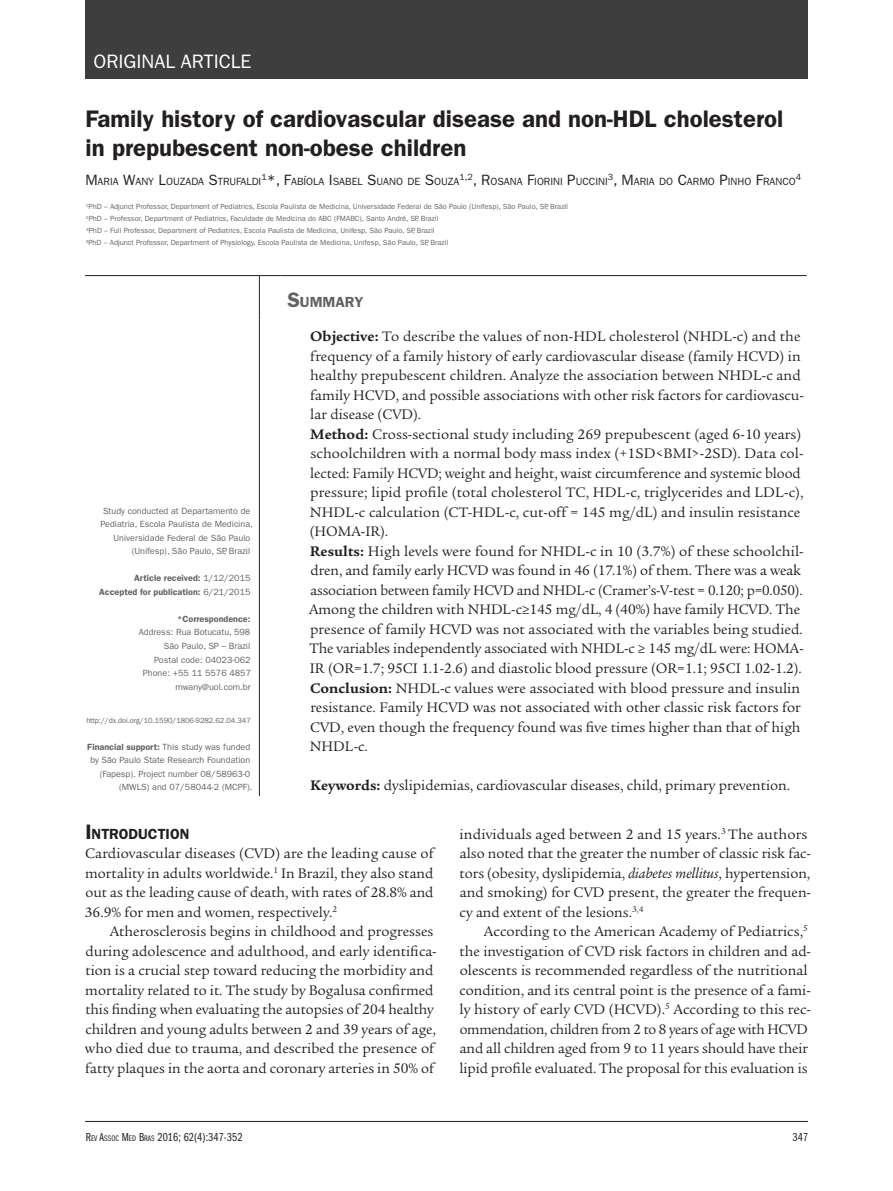
<style>
.page{position:relative;width:893px;height:1191px;background:#fff}
.page>*{position:absolute;margin:0;border:0;box-sizing:border-box;transform-origin:0 0}
.Seção_tit{font:600 24px/29.2px "ITC Franklin Gothic Std";color:#231f20}
.Seção{font:19.5px "ITC Franklin Gothic Std";color:#fff}
.Texto_s_recuo{font:15px/19.5px "Legacy Serif Std";color:#231f20}
.Texto_c__recuo{font:15px/19.5px "Legacy Serif Std";color:#231f20}
.Tit1{font:600 14.7px "ITC Franklin Gothic Std";color:#231f20}
.t1{font:600 14.7px "ITC Franklin Gothic Std";color:#636366}
.Cabeço_rodapé{font:12px "ITC Franklin Gothic Std Bk Cp";letter-spacing:.01em;color:#231f20}
.Seção_créditos{font:10.5px "ITC Franklin Gothic Std";color:#231f20}
.t2{font:9px/13.5px "ITC Franklin Gothic Std";color:#636366;text-align:right}
.t3{font:600 9px "ITC Franklin Gothic Std";color:#636366}
.Seção_créditos-2{font:9px "ITC Franklin Gothic Std";color:#231f20}
.Seção_titulação{font:7.5px "ITC Franklin Gothic Std";color:#636366}
.DOI{font:7.5px "ITC Franklin Gothic Std";letter-spacing:-.01em;color:#636366}
.s1{font-size:15px}
.s2{font-weight:400}
.s3{font-weight:600}
.s4{font-size:21px}
.s5{font-weight:700}
.s6{font-style:italic}
.s7{font-size:8.4px}
</style>
<div class="page">
<hr style="left:85px;top:78px;width:723px;height:1px;background:#231f20">
<hr style="left:85px;top:1121px;width:723px;height:1px;background:#231f20">
<div style="left:85px;top:0;width:723px;height:78px;background:#3e3e3f"></div>
<hr style="left:259px;top:276px;width:1px;height:39px;background:#231f20">
<hr style="left:259px;top:320px;width:1px;height:476px;background:#231f20">
<hr style="left:85px;top:275px;width:174px;height:1px;background:#231f20">
<svg style="left:259px;top:275px;width:45px;height:1px"></svg>
<hr style="left:304px;top:275px;width:503px;height:1px;background:#231f20">
<p class="Seção" style="left:94px;top:50px;width:159px">ORIGINAL ARTICLE</p>
<p class="Seção_tit" style="left:86px;top:104px;width:699px">Family history of cardiovascular disease and non-HDL cholesterol in prepubescent non-obese children</p>
<p class="Seção_créditos" style="left:85px;top:176px;width:712px"><span class="s1">M</span>ARIA <span class="s1">W</span>ANY <span class="s1">L</span>OUZADA <span class="s1">S</span>TRUFALDI<sup>1</sup><span class="s1">*, F</span>ABÍOLA <span class="s1">I</span> SABEL <span class="s1">S</span>UANO DE <span class="s1">S</span>OUZA<sup>1,2</sup><span class="s1">, R</span>OSANA <span class="s1">F</span>IORINI <span class="s1">P</span>UCCINI<sup>3</sup><span class="s1">, M</span>ARIA DO <span class="s1">C</span>ARMO <span class="s1">P</span>INHO <span class="s1">F</span>RANCO</p>
<p class="Seção_créditos-2" style="left:796px;top:172px;width:7px">4</p>
<p class="Seção_titulação" style="left:86px;top:202px;width:484px"><sup>1</sup>PhD – Adjunct Professor, Department of Pediatrics, Escola Paulista de Medicina, Universidade Federal de São Paulo (Unifesp), São Paulo, SP, Brazil</p>
<p class="Seção_titulação" style="left:86px;top:214px;width:354px"><sup>2</sup>PhD – Professor, Department of Pediatrics, Faculdade de Medicina do ABC (FMABC), Santo André, SP, Brazil</p>
<p class="Seção_titulação" style="left:86px;top:226px;width:350px"><sup>3</sup>PhD – Full Professor, Department of Pediatrics, Escola Paulista de Medicina, Unifesp, São Paulo, SP, Brazil</p>
<p class="Seção_titulação" style="left:86px;top:238px;width:364px"><sup>4</sup>PhD – Adjunct Professor, Department of Physiology, Escola Paulista de Medicina, Unifesp, São Paulo, SP, Brazil</p>
<p class="t2" style="left:100px;top:504px;width:154px">Study conducted at Departamento de Pediatria, Escola Paulista de Medicina, Universidade Federal de São Paulo (Unifesp), São Paulo, SP, Brazil</p>
<p class="t3" style="left:134px;top:573px;width:118px">Article received: <span class="s2">1/12/2015</span></p>
<p class="t3" style="left:99px;top:586px;width:153px">Accepted for publication: <span class="s2">6/21/2015</span></p>
<p class="t3" style="left:177px;top:613px;width:75px">*Correspondence:</p>
<p class="t2" style="left:139px;top:626px;width:113px">Address: Rua Botucatu, 598</p>
<p class="t2" style="left:164px;top:639px;width:88px">São Paulo, SP – Brazil</p>
<p class="t2" style="left:154px;top:653px;width:98px">Postal code: 04023-062</p>
<p class="t2" style="left:143px;top:666px;width:110px">Phone: +55 11 5576 4857</p>
<p class="t2" style="left:175px;top:680px;width:77px">mwany@uol.com.br</p>
<p class="DOI" style="left:86px;top:715px;width:166px">http://dx.doi.org/10.1590/1806-9282.62.04.347</p>
<p class="t2" style="left:87px;top:740px;width:167px"><span class="s3">Financial support:</span> This study was funded by São Paulo State Research Foundation (Fapesp). Project number 08/58963-0 (MWLS) and 07/58044-2 (MCPF).</p>
<p class="t1" style="left:287px;top:293px;width:77px"><span class="s4">S</span>UMMARY</p>
<p class="Texto_s_recuo" style="left:310px;top:327px;width:495px"><span class="s5">Objective:</span> To describe the values of non-HDL cholesterol (NHDL-c) and the frequency of a family history of early cardiovascular disease (family HCVD) in healthy prepubescent children. Analyze the association between NHDL-c and family HCVD, and possible associations with other risk factors for cardiovascu&shy;lar disease (CVD).</p>
<p class="Texto_s_recuo" style="left:310px;top:424px;width:496px"><span class="s5">Method:</span> Cross-sectional study including 269 prepubescent (aged 6-10 years) schoolchildren with a normal body mass index (+1SD&lt;BMI&gt;-2SD). Data col&shy;lected: Family HCVD; weight and height, waist circumference and systemic blood pressure; lipid profile (total cholesterol TC, HDL-c, triglycerides and LDL-c), NHDL-c calculation (CT-HDL-c, cut-off = 145 mg/dL) and insulin resistance (HOMA-IR).</p>
<p class="Texto_s_recuo" style="left:309px;top:541px;width:496px"><span class="s5">Results:</span> High levels were found for NHDL-c in 10 (3.7%) of these schoolchil&shy;dren, and family early HCVD was found in 46 (17.1%) of them. There was a weak association between family HCVD and NHDL-c (Cramer’s-V-test = 0.120; p=0.050).<br>Among the children with NHDL-c≥145 mg/dL, 4 (40%) have family HCVD. The presence of family HCVD was not associated with the variables being studied.<br>The variables independently associated with NHDL-c ≥ 145 mg/dL were: HOMA-IR (OR=1.7; 95CI 1.1-2.6) and diastolic blood pressure (OR=1.1; 95CI 1.02-1.2).</p>
<p class="Texto_s_recuo" style="left:310px;top:678px;width:492px;text-align:justify"><span class="s5">Conclusion:</span> NHDL-c values were associated with blood pressure and insulin resistance. Family HCVD was not associated with other classic risk factors for CVD, even though the frequency found was five times higher than that of high NHDL-c.</p>
<p class="Texto_s_recuo" style="left:310px;top:775px;width:482px"><span class="s5">Keywords:</span> dyslipidemias, cardiovascular diseases, child, primary prevention.</p>
<p class="Tit1" style="left:85px;top:825px;width:106px"><span class="s4">I</span> NTRODUCTION</p>
<p class="Texto_s_recuo" style="left:85px;top:844px;width:350px;text-align:justify">Cardiovascular diseases (CVD) are the leading cause of mortality in adults worldwide.<sup>1</sup> In Brazil, they also stand out as the leading cause of death, with rates of 28.8% and 36.9% for men and women, respectively.<sup>2</sup></p>
<p class="Texto_c__recuo" style="left:85px;top:922px;width:353px;text-indent:25px">Atherosclerosis begins in childhood and progresses during adolescence and adulthood, and early identifica&shy;tion is a crucial step toward reducing the morbidity and mortality related to it. The study by Bogalusa confirmed this finding when evaluating the autopsies of 204 healthy children and young adults between 2 and 39 years of age, who died due to trauma, and described the presence of fatty plaques in the aorta and coronary arteries in 50% of</p>
<p class="Texto_c__recuo" style="left:460px;top:824px;width:353px">individuals aged between 2 and 15 years.<sup>3</sup> The authors also noted that the greater the number of classic risk fac&shy;tors (obesity, dyslipidemia, <span class="s6">diabetes mellitus</span>, hypertension, and smoking) for CVD present, the greater the frequen&shy;cy and extent of the lesions.<sup>3,4</sup></p>
<p class="Texto_c__recuo" style="left:459px;top:922px;width:353px;text-indent:24px">According to the American Academy of Pediatrics,<sup>5 </sup>the investigation of CVD risk factors in children and ad&shy;olescents is recommended regardless of the nutritional condition, and its central point is the presence of a fami&shy;ly history of early CVD (HCVD).<sup>5</sup> According to this rec&shy;ommendation, children from 2 to 8 years of age with HCVD and all children aged from 9 to 11 years should have their lipid profile evaluated. The proposal for this evaluation is</p>
<p class="Cabeço_rodapé" style="left:86px;top:1130px;width:158px">R<span class="s7">EV</span> A<span class="s7">SSOC</span> M<span class="s7">ED</span> B<span class="s7">RAS</span> 2016; 62(4):347-352</p>
<p class="Cabeço_rodapé" style="left:793px;top:1130px;width:17px">347</p>
</div>
